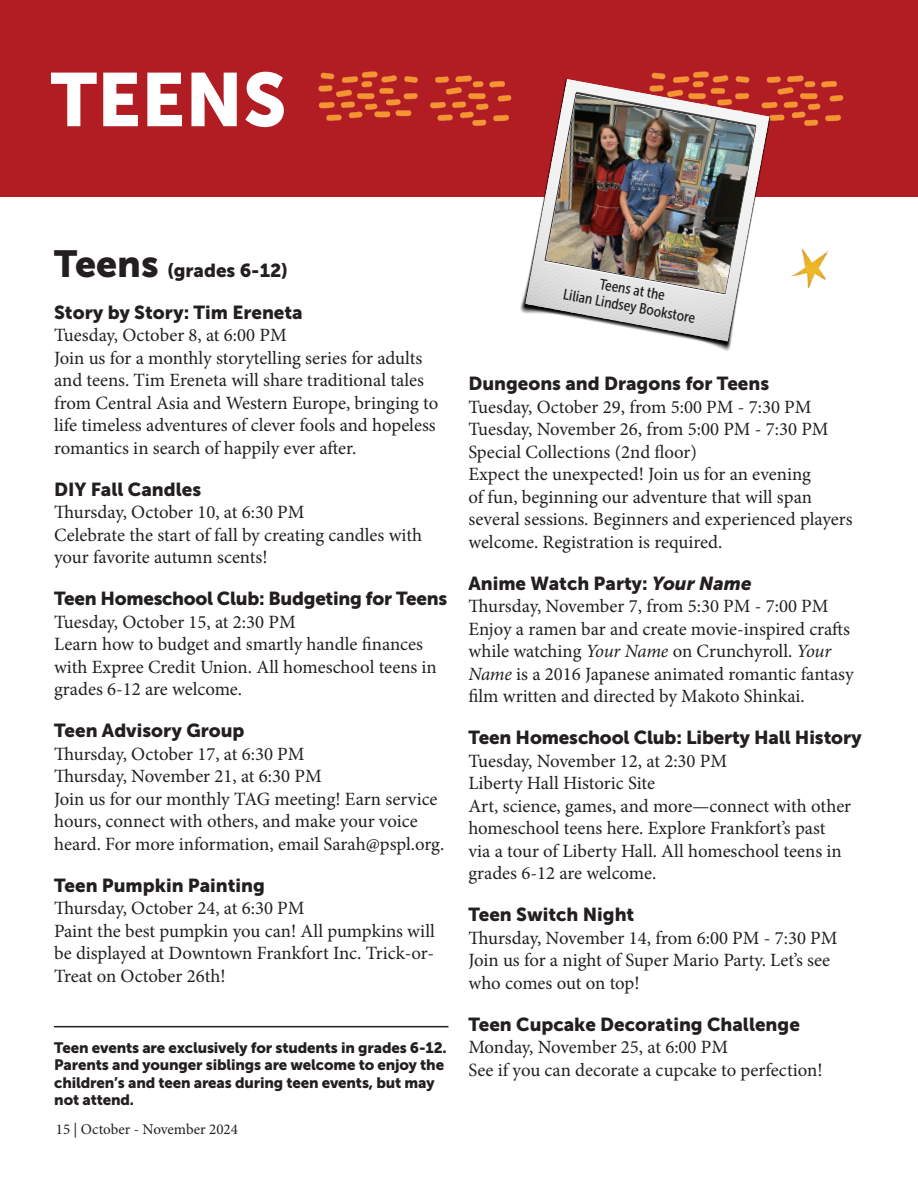
<style>
.page{position:relative;width:918px;height:1188px;background:#fff}
.page>*{position:absolute;margin:0;border:0;box-sizing:border-box;transform-origin:0 0}
.t1{font:75px "Museo Sans 900";color:#fff}
.t2{font:18.75px/22.5px "Minion Pro";color:#231f20}
.t3{font:18.75px "Museo Sans 900";color:#231f20}
.t4{font:15px/17.4px "Museo Sans 900";letter-spacing:-.01em;color:#231f20}
.t5{font:15px/16.8px "Museo Sans Cond 500";color:#231f20;text-align:center}
.t6{font:15px "Minion Pro";color:#231f20}
.s1{font-size:37.5px}
.s2{font-style:italic}
</style>
<div class="page">
<div style="left:0;top:0;width:918px;height:196px;background:#b21d23"></div>
<img style="left:318px;top:71px;width:193px;height:55px">
<img style="left:652px;top:71px;width:192px;height:55px">
<hr style="left:54px;top:1026px;width:394px;height:1px;background:#231f20">
<img style="left:791px;top:248px;width:37px;height:41px">
<svg style="left:511px;top:74px;width:272px;height:273px"></svg>
<img style="left:546px;top:95px;width:209px;height:198px">
<h1 class="t1" style="left:51px;top:57px;width:237px">TEENS</h1>
<p class="t3" style="left:54px;top:260px;width:235px"><span class="s1">Teens</span> (grades 6-12)</p>
<p class="t3" style="left:54px;top:302px;width:250px">Story by Story: Tim Ereneta</p>
<p class="t2" style="left:54px;top:324px;width:386px">Tuesday, October 8, at 6:00 PM<br>Join us for a monthly storytelling series for adults and teens. Tim Ereneta will share traditional tales from Central Asia and Western Europe, bringing to life timeless adventures of clever fools and hopeless romantics in search of happily ever after.</p>
<p class="t3" style="left:54px;top:479px;width:149px">DIY Fall Candles</p>
<p class="t2" style="left:54px;top:501px;width:370px">Thursday, October 10, at 6:30 PM<br>Celebrate the start of fall by creating candles with your favorite autumn scents!</p>
<p class="t3" style="left:54px;top:588px;width:395px">Teen Homeschool Club: Budgeting for Teens</p>
<p class="t2" style="left:54px;top:611px;width:384px">Tuesday, October 15, at 2:30 PM<br>Learn how to budget and smartly handle finances with Expree Credit Union. All homeschool teens in grades 6-12 are welcome.</p>
<p class="t3" style="left:54px;top:720px;width:192px">Teen Advisory Group</p>
<p class="t2" style="left:54px;top:743px;width:392px">Thursday, October 17, at 6:30 PM<br>Thursday, November 21, at 6:30 PM<br>Join us for our monthly TAG meeting! Earn service hours, connect with others, and make your voice heard. For more information, email Sarah@pspl.org.</p>
<p class="t3" style="left:54px;top:875px;width:212px">Teen Pumpkin Painting</p>
<p class="t2" style="left:54px;top:897px;width:382px">Thursday, October 24, at 6:30 PM<br>Paint the best pumpkin you can! All pumpkins will be displayed at Downtown Frankfort Inc. Trick-or-Treat on October 26th!</p>
<p class="t4" style="left:54px;top:1039px;width:394px">Teen events are exclusively for students in grades 6-12.<br>Parents and younger siblings are welcome to enjoy the children’s and teen areas during teen events, but may not attend.</p>
<p class="t6" style="left:56px;top:1119px;width:184px">15 | October - November 2024</p>
<p class="t5" style="left:568px;top:269px;width:135px;rotate:11deg">Teens at the<br>Lilian Lindsey Bookstore</p>
<p class="t3" style="left:468px;top:373px;width:302px">Dungeons and Dragons for Teens</p>
<p class="t2" style="left:468px;top:395px;width:386px">Tuesday, October 29, from 5:00 PM - 7:30 PM Tuesday, November 26, from 5:00 PM - 7:30 PM Special Collections (2nd floor)<br>Expect the unexpected! Join us for an evening<br>of fun, beginning our adventure that will span several sessions. Beginners and experienced players welcome. Registration is required.</p>
<p class="t3" style="left:468px;top:572px;width:285px">Anime Watch Party: <span class="s2">Your Name</span></p>
<p class="t2" style="left:468px;top:595px;width:387px">Thursday, November 7, from 5:30 PM - 7:00 PM Enjoy a ramen bar and create movie-inspired crafts while watching <span class="s2">Your Name</span> on Crunchyroll. <span class="s2">Your Name</span> is a 2016 Japanese animated romantic fantasy film written and directed by Makoto Shinkai.</p>
<p class="t3" style="left:468px;top:727px;width:395px">Teen Homeschool Club: Liberty Hall History</p>
<p class="t2" style="left:468px;top:749px;width:384px">Tuesday, November 12, at 2:30 PM<br>Liberty Hall Historic Site<br>Art, science, games, and more—connect with other homeschool teens here. Explore Frankfort’s past via a tour of Liberty Hall. All homeschool teens in grades 6-12 are welcome.</p>
<p class="t3" style="left:468px;top:904px;width:168px">Teen Switch Night</p>
<p class="t2" style="left:468px;top:926px;width:371px">Thursday, November 14, from 6:00 PM - 7:30 PM<br>Join us for a night of Super Mario Party. Let’s see who comes out on top!</p>
<p class="t3" style="left:468px;top:1013px;width:333px">Teen Cupcake Decorating Challenge</p>
<p class="t2" style="left:468px;top:1036px;width:356px">Monday, November 25, at 6:00 PM<br>See if you can decorate a cupcake to perfection!</p>
</div>
